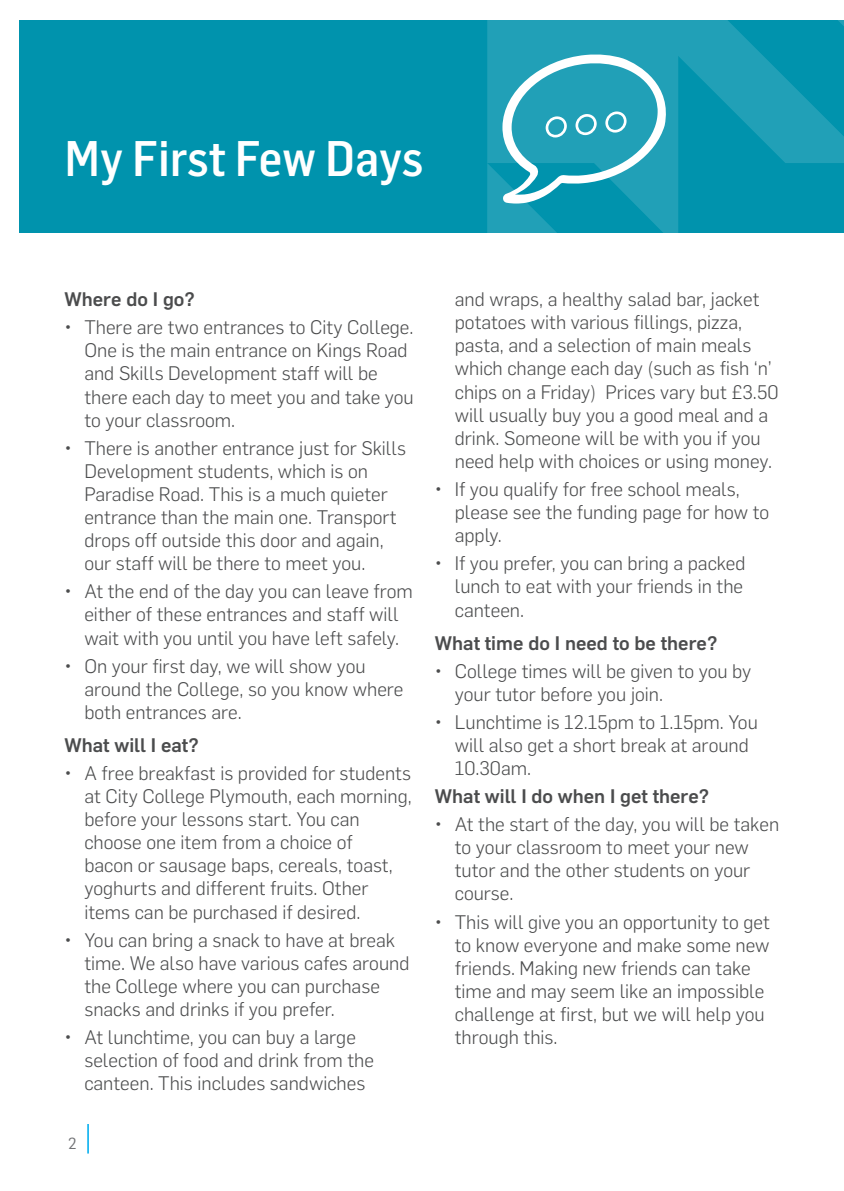
<style>
.page{position:relative;width:844px;height:1191px;background:#fff}
.page>*{position:absolute;margin:0;border:0;box-sizing:border-box;transform-origin:0 0}
.t1{font:500 49px "Flama Semicondensed";letter-spacing:-.005em;color:#fff}
.t2{font:300 19.25px/23.1px "Flama";color:#4b4c4d}
.t3{font:500 19.25px "Flama";color:#4b4c4d}
.t4{font:15.75px "Flama";color:#717275}
</style>
<div class="page">
<div style="left:20px;top:20px;width:823px;height:212px;background:#0093ad"></div>
<svg style="left:487px;top:20px;width:356px;height:212px"></svg>
<hr style="left:87px;top:1124px;width:2px;height:29px;background:#00aeef">
<p class="t1" style="left:64px;top:126px;width:360px">My First Few Days</p>
<p class="t3" style="left:64px;top:285px;width:132px">Where do I go?</p>
<p class="t2" style="left:84px;top:315px;width:331px;text-indent:-20px">• There are two entrances to City College.<br>One is the main entrance on Kings Road and Skills Development staff will be there each day to meet you and take you to your classroom.</p>
<p class="t2" style="left:84px;top:435px;width:323px;text-indent:-20px">• There is another entrance just for Skills Development students, which is on Paradise Road. This is a much quieter entrance than the main one. Transport drops off outside this door and again, our staff will be there to meet you.</p>
<p class="t2" style="left:64px;top:579px;width:350px;text-align:center">• At the end of the day you can leave from either of these entrances and staff will wait with you until you have left safely.</p>
<p class="t2" style="left:84px;top:653px;width:320px;text-indent:-20px">• On your frst day, we will show you around the College, so you know where both entrances are.</p>
<p class="t3" style="left:64px;top:731px;width:136px">What will I eat?</p>
<p class="t2" style="left:84px;top:760px;width:329px;text-indent:-20px">• A free breakfast is provided for students at City College Plymouth, each morning, before your lessons start. You can choose one item from a choice of<br>bacon or sausage baps, cereals, toast, yoghurts and different fruits. Other items can be purchased if desired.</p>
<p class="t2" style="left:84px;top:927px;width:326px;text-indent:-20px">• You can bring a snack to have at break time. We also have various cafes around the College where you can purchase snacks and drinks if you prefer.</p>
<p class="t2" style="left:84px;top:1024px;width:291px;text-indent:-20px">• At lunchtime, you can buy a large selection of food and drink from the canteen. This includes sandwiches</p>
<p class="t4" style="left:68px;top:1132px;width:10px">2</p>
<p class="t2" style="left:454px;top:287px;width:325px">and wraps, a healthy salad bar, jacket potatoes with various fllings, pizza, pasta, and a selection of main meals which change each day (such as fsh ‘n’ chips on a Friday) Prices vary but £3.50 will usually buy you a good meal and a drink. Someone will be with you if you need help with choices or using money.</p>
<p class="t2" style="left:454px;top:476px;width:316px;text-indent:-20px">• If you qualify for free school meals, please see the funding page for how to apply.</p>
<p class="t2" style="left:454px;top:551px;width:292px;text-indent:-20px">• If you prefer, you can bring a packed lunch to eat with your friends in the canteen.</p>
<p class="t3" style="left:435px;top:629px;width:284px">What time do I need to be there?</p>
<p class="t2" style="left:454px;top:658px;width:298px;text-indent:-20px">• College times will be given to you by your tutor before you join.</p>
<p class="t2" style="left:454px;top:709px;width:304px;text-indent:-20px">• Lunchtime is 12.15pm to 1.15pm. You will also get a short break at around<br>10.30am.</p>
<p class="t3" style="left:435px;top:782px;width:276px">What will I do when I get there?</p>
<p class="t2" style="left:454px;top:811px;width:326px;text-indent:-20px">• At the start of the day, you will be taken to your classroom to meet your new tutor and the other students on your course.</p>
<p class="t2" style="left:454px;top:909px;width:316px;text-indent:-20px">• This will give you an opportunity to get to know everyone and make some new friends. Making new friends can take time and may seem like an impossible challenge at frst, but we will help you through this.</p>
</div>
